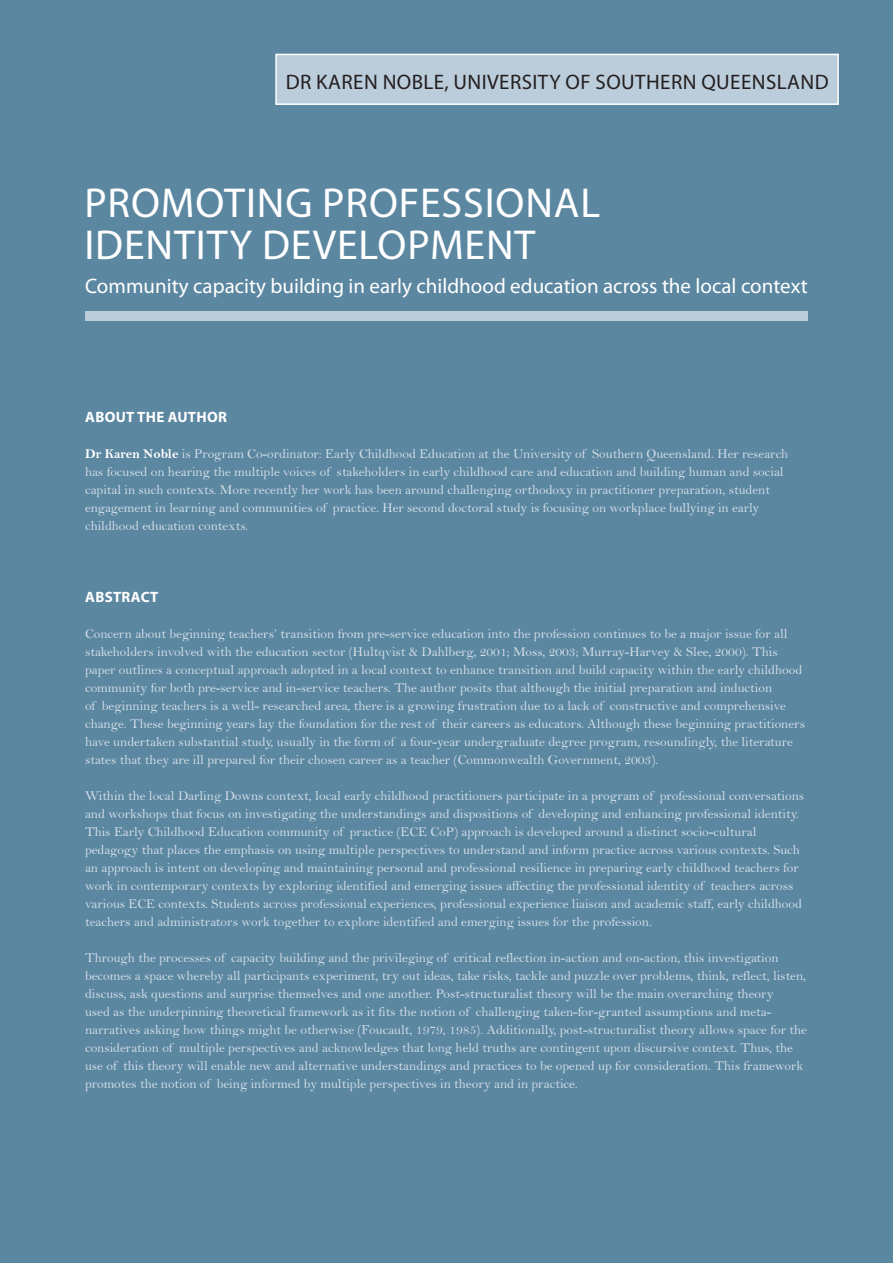
<style>
.page{position:relative;width:893px;height:1263px;background:#5c87a1}
.page>*{position:absolute;margin:0;border:0;box-sizing:border-box;transform-origin:0 0}
.t1{font:42px "Myriad Pro";letter-spacing:.02em;color:#fff}
.t2{font:21px "Myriad Pro";color:#fff}
.t3{font:21px "Myriad Pro";letter-spacing:.02em;color:#231f20}
._10_point_white_head{font:700 15px "Myriad Pro";color:#fff}
.t4{font:13.5px/18px "Bell";color:#d6e1ea}
.s1{font-family:"Bell MT Bold";color:#fff}
</style>
<div class="page">
<div style="left:275px;top:54px;width:564px;height:51px;background:#bbccda;border:2px solid #fff"></div>
<div style="left:85px;top:311px;width:723px;height:10px;background:#bbccda"></div>
<p class="t3" style="left:286px;top:69px;width:193px">DR KAREN NOBLE, UNIVERSI</p>
<p class="t3" style="left:538px;top:69px;width:135px">TY OF SOUTHERN</p>
<p class="t3" style="left:701px;top:69px;width:41px">QUEENS</p>
<p class="t3" style="left:777px;top:69px;width:38px">LAND</p>
<p class="t1" style="left:84px;top:177px;width:53px">PROMO</p>
<p class="t1" style="left:224px;top:177px;width:44px">TING</p>
<p class="t1" style="left:322px;top:177px;width:25px">PRO</p>
<p class="t1" style="left:399px;top:177px;width:44px">FESSION</p>
<p class="t1" style="left:554px;top:177px;width:48px">AL</p>
<p class="t1" style="left:84px;top:219px;width:22px">IDEN</p>
<p class="t1" style="left:174px;top:219px;width:112px">TITY DEVE</p>
<p class="t1" style="left:359px;top:219px;width:47px">LOPMEN</p>
<p class="t1" style="left:515px;top:219px;width:22px">T</p>
<p class="t2" style="left:85px;top:273px;width:724px">COMMUNITY CAPACITY BUILDING IN EARLY CHILDHOOD EDUCATION ACROSS THE LOCAL CONTEXT</p>
<p class="_10_point_white_head" style="left:85px;top:407px;width:11px">ABOUT</p>
<p class="_10_point_white_head" style="left:137px;top:407px;width:41px">THE AUT</p>
<p class="_10_point_white_head" style="left:196px;top:407px;width:22px">HOR</p>
<p class="t4" style="left:85px;top:445px;width:705px"><span class="s1">Dr Karen Noble</span> is Program Co-ordinator: Early Childhood Education at the University of Southern Queensland. Her research has focused on hearing the multiple voices of stakeholders in early childhood care and education and building human and social capital in such contexts. More recently her work has been around challenging orthodoxy in practitioner preparation, student engagement in learning and communities of practice. Her second doctoral study is focusing on workplace bullying in early childhood education contexts.</p>
<p class="_10_point_white_head" style="left:85px;top:587px;width:11px">ABSTRACT</p>
<p class="t4" style="left:85px;top:625px;width:721px">Concern about beginning teachers’ transition from pre-service education into the profession continues to be a major issue for all stakeholders involved with the education sector (Hultqvist &amp; Dahlberg, 2001; Moss, 2003; Murray-Harvey &amp; Slee, 2000). This paper outlines a conceptual approach adopted in a local context to enhance transition and build capacity within the early childhood community for both pre-service and in-service teachers. The author posits that although the initial preparation and induction<br>of beginning teachers is a well- researched area, there is a growing frustration due to a lack of constructive and comprehensive change. These beginning years lay the foundation for the rest of their careers as educators. Although these beginning practitioners have undertaken substantial study, usually in the form of a four-year undergraduate degree program, resoundingly, the literature states that they are ill prepared for their chosen career as a teacher (Commonwealth Government, 2003).</p>
<p class="t4" style="left:85px;top:787px;width:721px">Within the local Darling Downs context, local early childhood practitioners participate in a program of professional conversations and workshops that focus on investigating the understandings and dispositions of developing and enhancing professional identity.<br>This Early Childhood Education community of practice (ECE CoP) approach is developed around a distinct socio-cultural pedagogy that places the emphasis on using multiple perspectives to understand and inform practice across various contexts. Such an approach is intent on developing and maintaining personal and professional resilience in preparing early childhood teachers for work in contemporary contexts by exploring identified and emerging issues affecting the professional identity of teachers across various ECE contexts. Students across professional experiences, professional experience liaison and academic staff, early childhood teachers and administrators work together to explore identified and emerging issues for the profession.</p>
<p class="t4" style="left:85px;top:949px;width:723px">Through the processes of capacity building and the privileging of critical reflection in-action and on-action, this investigation becomes a space whereby all participants experiment, try out ideas, take risks, tackle and puzzle over problems, think, reflect, listen, discuss, ask questions and surprise themselves and one another. Post-structuralist theory will be the main overarching theory<br>used as the underpinning theoretical framework as it fits the notion of challenging taken-for-granted assumptions and meta&shy;narratives asking how things might be otherwise (Foucault, 1979, 1985). Additionally, post-structuralist theory allows space for the consideration of multiple perspectives and acknowledges that long held truths are contingent upon discursive context. Thus, the use of this theory will enable new and alternative understandings and practices to be opened up for consideration. This framework promotes the notion of being informed by multiple perspectives in theory and in practice.</p>
</div>
